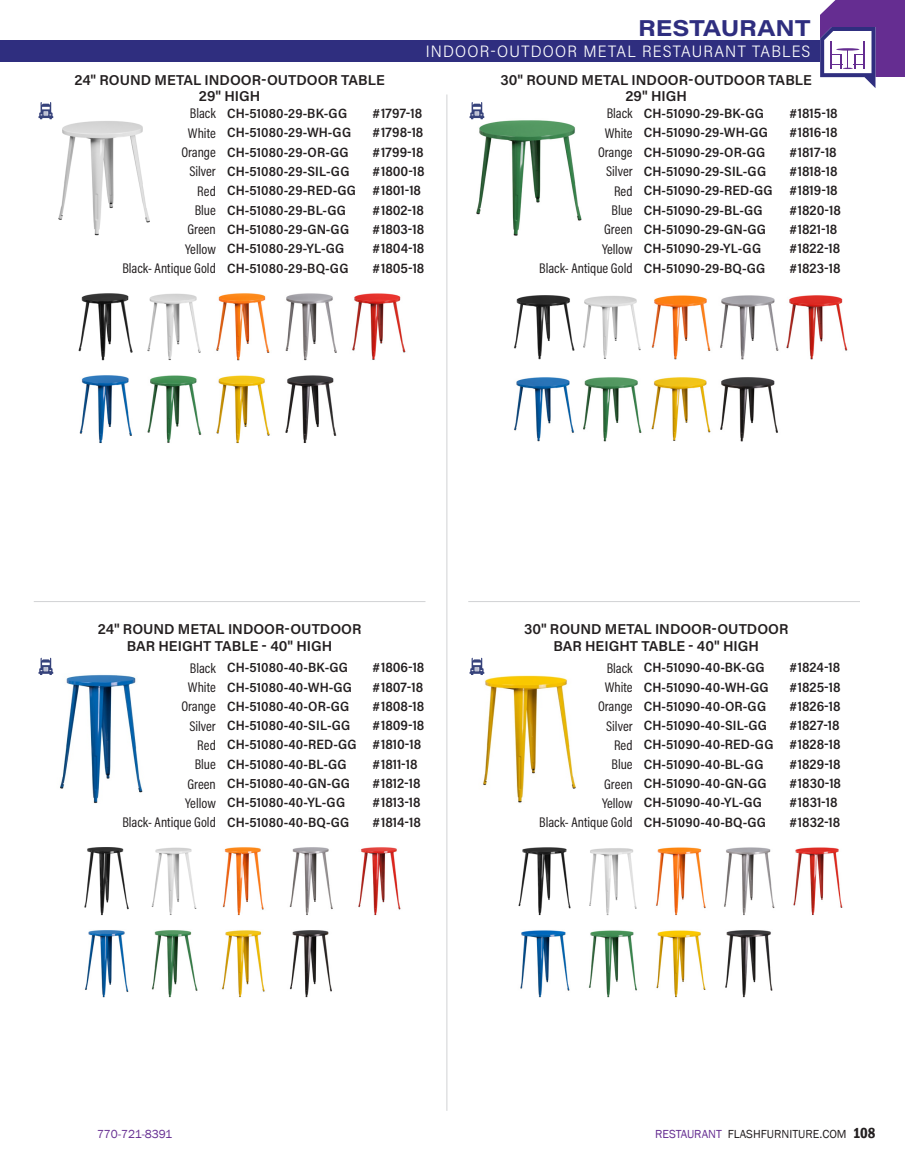
<style>
.page{position:relative;width:905px;height:1161px;background:#fff}
.page>*{position:absolute;margin:0;border:0;box-sizing:border-box;transform-origin:0 0}
.t1{font:700 22.5px "Acumin Pro Wide";color:#2f2e7f}
.t2{font:300 16.5px "Acumin Pro Semi Cond";letter-spacing:.075em;color:#fff}
.t3{font:600 14.25px/16px "Acumin Pro";color:#231f20;text-align:center}
.t4{font:14.1px "Acumin Pro Cond";color:#231f20}
.t5{font:600 13.5px/19.4px "Acumin Pro Semi Cond";color:#231f20}
.t6{font:12px "Franklin Gothic";color:#231f20}
.t7{font:12px "Franklin Gothic";color:#652d91}
.s1{font-family:"Acumin Pro Cond";font-weight:400;font-size:14.1px}
.s2{font-family:"Acumin Pro Semi Cond";font-weight:600;font-size:13.5px}
.s3{color:#652d91}
.s4{font-weight:600;font-stretch:condensed;font-size:15px}
</style>
<div class="page">
<div style="left:0;top:40px;width:820px;height:22px;background:#2f2e7f"></div>
<div style="left:820px;top:0;width:84px;height:77px;background:#652d91"></div>
<svg style="left:820px;top:27px;width:55px;height:61px"></svg>
<hr style="left:836px;top:48px;width:23px;height:3px;background:#652d91;border-radius:50%">
<svg style="left:820px;top:0;width:16px;height:15px"></svg>
<img style="left:50px;top:119px;width:100px;height:117px">
<img style="left:471px;top:119px;width:111px;height:117px">
<img style="left:60px;top:674px;width:83px;height:129px">
<img style="left:483px;top:675px;width:93px;height:128px">
<hr style="left:446px;top:95px;width:1px;height:1016px;background:#d1d2d4">
<hr style="left:34px;top:601px;width:391px;height:1px;background:#d1d2d4">
<hr style="left:468px;top:601px;width:392px;height:1px;background:#d1d2d4">
<img style="left:84px;top:847px;width:113px;height:68px">
<img style="left:85px;top:930px;width:113px;height:67px">
<img style="left:222px;top:847px;width:179px;height:68px">
<img style="left:222px;top:930px;width:110px;height:67px">
<img style="left:518px;top:847px;width:53px;height:68px">
<img style="left:520px;top:930px;width:50px;height:67px">
<img style="left:589px;top:847px;width:254px;height:68px">
<img style="left:588px;top:930px;width:185px;height:67px">
<img style="left:78px;top:293px;width:123px;height:68px">
<img style="left:79px;top:375px;width:123px;height:68px">
<img style="left:216px;top:293px;width:190px;height:68px">
<img style="left:216px;top:375px;width:121px;height:68px">
<img style="left:514px;top:295px;width:61px;height:64px">
<img style="left:514px;top:377px;width:60px;height:64px">
<img style="left:583px;top:296px;width:58px;height:63px">
<img style="left:583px;top:377px;width:59px;height:64px">
<img style="left:651px;top:295px;width:60px;height:64px">
<img style="left:651px;top:377px;width:60px;height:64px">
<img style="left:720px;top:295px;width:59px;height:64px">
<img style="left:720px;top:377px;width:58px;height:64px">
<img style="left:786px;top:295px;width:62px;height:64px">
<svg style="left:39px;top:102px;width:14px;height:17px"></svg>
<svg style="left:39px;top:658px;width:14px;height:17px"></svg>
<svg style="left:469px;top:102px;width:15px;height:17px"></svg>
<svg style="left:469px;top:658px;width:15px;height:17px"></svg>
<h1 class="t1" style="left:638px;top:11px;width:174px">RESTAURANT</h1>
<p class="t2" style="left:426px;top:40px;width:386px">INDOOR-OUTDOOR METAL RESTAURANT TABLES</p>
<p class="t3" style="left:74px;top:71px;width:312px">24" ROUND METAL INDOOR-OUTDOOR TABLE<br>29" HIGH</p>
<p class="t5" style="left:190px;top:103px;width:159px"><span class="s1">Black</span> CH-51080-29-BK-GG</p>
<p class="t5" style="left:373px;top:103px;width:51px">#1797-18</p>
<p class="t5" style="left:188px;top:122px;width:165px"><span class="s1">White</span> CH-51080-29-WH-GG</p>
<p class="t5" style="left:373px;top:122px;width:52px">#1798-18</p>
<p class="t5" style="left:181px;top:142px;width:169px"><span class="s1">Orange</span> CH-51080-29-OR-GG</p>
<p class="t5" style="left:373px;top:142px;width:52px">#1799-18</p>
<p class="t5" style="left:189px;top:161px;width:162px"><span class="s1">Silver</span> CH-51080-29-SIL-GG</p>
<p class="t5" style="left:373px;top:161px;width:53px">#1800-18</p>
<p class="t5" style="left:197px;top:180px;width:160px"><span class="s1">Red</span> CH-51080-29-RED-GG</p>
<p class="t5" style="left:373px;top:180px;width:50px">#1801-18</p>
<p class="t5" style="left:195px;top:200px;width:153px"><span class="s1">Blue</span> CH-51080-29-BL-GG</p>
<p class="t5" style="left:373px;top:200px;width:52px">#1802-18</p>
<p class="t5" style="left:187px;top:219px;width:163px"><span class="s1">Green</span> CH-51080-29-GN-GG</p>
<p class="t5" style="left:373px;top:219px;width:53px">#1803-18</p>
<p class="t5" style="left:185px;top:238px;width:161px"><span class="s1">Yellow</span> CH-51080-29-YL-GG</p>
<p class="t5" style="left:373px;top:238px;width:53px">#1804-18</p>
<p class="t4" style="left:122px;top:259px;width:227px">Black- Antique Gold <span class="s2">CH-51080-29-BQ-GG</span></p>
<p class="t5" style="left:373px;top:258px;width:53px">#1805-18</p>
<p class="t3" style="left:500px;top:71px;width:313px">30" ROUND METAL INDOOR-OUTDOOR TABLE<br>29" HIGH</p>
<p class="t5" style="left:606px;top:103px;width:159px"><span class="s1">Black</span> CH-51090-29-BK-GG</p>
<p class="t5" style="left:789px;top:103px;width:50px">#1815-18</p>
<p class="t5" style="left:604px;top:122px;width:165px"><span class="s1">White</span> CH-51090-29-WH-GG</p>
<p class="t5" style="left:789px;top:122px;width:49px">#1816-18</p>
<p class="t5" style="left:598px;top:142px;width:169px"><span class="s1">Orange</span> CH-51090-29-OR-GG</p>
<p class="t5" style="left:789px;top:142px;width:48px">#1817-18</p>
<p class="t5" style="left:606px;top:161px;width:161px"><span class="s1">Silver</span> CH-51090-29-SIL-GG</p>
<p class="t5" style="left:789px;top:161px;width:49px">#1818-18</p>
<p class="t5" style="left:614px;top:180px;width:160px"><span class="s1">Red</span> CH-51090-29-RED-GG</p>
<p class="t5" style="left:789px;top:180px;width:50px">#1819-18</p>
<p class="t5" style="left:611px;top:200px;width:153px"><span class="s1">Blue</span> CH-51090-29-BL-GG</p>
<p class="t5" style="left:789px;top:200px;width:53px">#1820-18</p>
<p class="t5" style="left:604px;top:219px;width:163px"><span class="s1">Green</span> CH-51090-29-GN-GG</p>
<p class="t5" style="left:789px;top:219px;width:49px">#1821-18</p>
<p class="t5" style="left:602px;top:238px;width:160px"><span class="s1">Yellow</span> CH-51090-29-YL-GG</p>
<p class="t5" style="left:789px;top:238px;width:52px">#1822-18</p>
<p class="t4" style="left:539px;top:259px;width:227px">Black- Antique Gold <span class="s2">CH-51090-29-BQ-GG</span></p>
<p class="t5" style="left:789px;top:258px;width:52px">#1823-18</p>
<p class="t3" style="left:98px;top:621px;width:265px">24" ROUND METAL INDOOR-OUTDOOR<br>BAR HEIGHT TABLE - 40" HIGH</p>
<p class="t5" style="left:190px;top:657px;width:159px"><span class="s1">Black</span> CH-51080-40-BK-GG</p>
<p class="t5" style="left:373px;top:657px;width:53px">#1806-18</p>
<p class="t5" style="left:188px;top:677px;width:165px"><span class="s1">White</span> CH-51080-40-WH-GG</p>
<p class="t5" style="left:373px;top:677px;width:52px">#1807-18</p>
<p class="t5" style="left:181px;top:696px;width:169px"><span class="s1">Orange</span> CH-51080-40-OR-GG</p>
<p class="t5" style="left:373px;top:696px;width:53px">#1808-18</p>
<p class="t5" style="left:189px;top:715px;width:162px"><span class="s1">Silver</span> CH-51080-40-SIL-GG</p>
<p class="t5" style="left:195px;top:715px;width:231px;text-indent:178px">#1809-18<br><span class="s1">Red</span> CH-51080-40-RED-GG #1810-18<br><span class="s1">Blue</span> CH-51080-40-BL-GG</p>
<p class="t5" style="left:373px;top:754px;width:46px">#1811-18</p>
<p class="t5" style="left:187px;top:773px;width:164px"><span class="s1">Green</span> CH-51080-40-GN-GG</p>
<p class="t5" style="left:373px;top:773px;width:49px">#1812-18</p>
<p class="t5" style="left:185px;top:792px;width:161px"><span class="s1">Yellow</span> CH-51080-40-YL-GG</p>
<p class="t5" style="left:373px;top:792px;width:49px">#1813-18</p>
<p class="t4" style="left:122px;top:813px;width:228px">Black- Antique Gold <span class="s2">CH-51080-40-BQ-GG</span></p>
<p class="t5" style="left:373px;top:812px;width:49px">#1814-18</p>
<p class="t3" style="left:524px;top:621px;width:266px">30" ROUND METAL INDOOR-OUTDOOR<br>BAR HEIGHT TABLE - 40" HIGH</p>
<p class="t5" style="left:606px;top:657px;width:159px"><span class="s1">Black</span> CH-51090-40-BK-GG</p>
<p class="t5" style="left:789px;top:657px;width:52px">#1824-18</p>
<p class="t5" style="left:604px;top:677px;width:165px"><span class="s1">White</span> CH-51090-40-WH-GG</p>
<p class="t5" style="left:789px;top:677px;width:52px">#1825-18</p>
<p class="t5" style="left:598px;top:696px;width:169px"><span class="s1">Orange</span> CH-51090-40-OR-GG</p>
<p class="t5" style="left:789px;top:696px;width:52px">#1826-18</p>
<p class="t5" style="left:606px;top:715px;width:162px"><span class="s1">Silver</span> CH-51090-40-SIL-GG</p>
<p class="t5" style="left:611px;top:715px;width:230px;text-align:justify;text-indent:178px">#1827-18<br><span class="s1">Red</span> CH-51090-40-RED-GG #1828-18<br><span class="s1">Blue</span> CH-51090-40-BL-GG</p>
<p class="t5" style="left:789px;top:754px;width:52px">#1829-18</p>
<p class="t5" style="left:604px;top:773px;width:164px"><span class="s1">Green</span> CH-51090-40-GN-GG</p>
<p class="t5" style="left:789px;top:773px;width:53px">#1830-18</p>
<p class="t5" style="left:602px;top:792px;width:161px"><span class="s1">Yellow</span> CH-51090-40-YL-GG</p>
<p class="t5" style="left:789px;top:792px;width:49px">#1831-18</p>
<p class="t4" style="left:539px;top:813px;width:228px">Black- Antique Gold <span class="s2">CH-51090-40-BQ-GG</span></p>
<p class="t5" style="left:789px;top:812px;width:52px">#1832-18</p>
<p class="t7" style="left:97px;top:1127px;width:77px">770-721-8391</p>
<p class="t6" style="left:655px;top:1126px;width:222px"><span class="s3">RESTAURANT</span> FLASHFURNITURE.COM <span class="s4">108</span></p>
</div>
